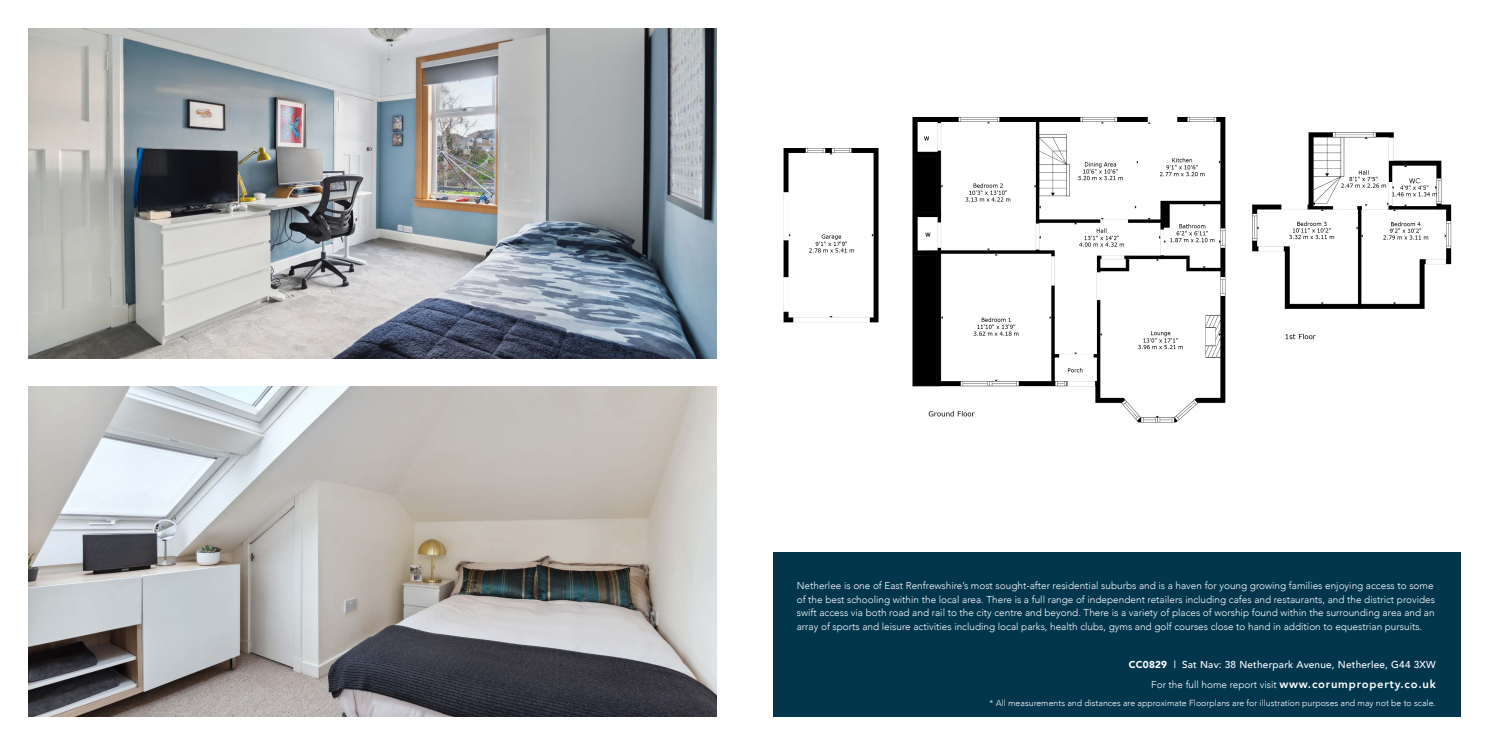
<style>
.page{position:relative;width:1489px;height:745px;background:#fff}
.page>*{position:absolute;margin:0;border:0;box-sizing:border-box;transform-origin:0 0}
.t1{font:300 10px/13.8px "Avenir";color:#fff}
.t2{font:500 10px/20px "Avenir";letter-spacing:.02em;color:#fff;text-align:right}
.t3{font:300 8.75px "Avenir";color:#fff}
.s1{font-weight:900}
.s2{font-weight:300}
.s3{font-weight:800;font-size:11.25px}
</style>
<div class="page">
<img style="left:28px;top:28px;width:688px;height:330px">
<img style="left:28px;top:386px;width:688px;height:330px">
<div style="left:772px;top:551px;width:688px;height:165px;background:#01364d"></div>
<img style="left:1252px;top:132px;width:200px;height:208px">
<img style="left:912px;top:117px;width:314px;height:306px">
<img style="left:783px;top:148px;width:96px;height:175px">
<p class="t1" style="left:796px;top:578px;width:639px">Netherlee is one of East Renfrewshire’s most sought-after residential suburbs and is a haven for young growing families enjoying access to some of the best schooling within the local area. There is a full range of independent retailers including cafes and restaurants, and the district provides swift access via both road and rail to the city centre and beyond. There is a variety of places of worship found within the surrounding area and an array of sports and leisure activities including local parks, health clubs, gyms and golf courses close to hand in addition to equestrian pursuits.</p>
<p class="t2" style="left:1128px;top:653px;width:308px"><span class="s1">CC0829</span> | Sat Nav: 38 Netherpark Avenue, Netherlee, G44 3XW<br><span class="s2">For the full home report visit</span> <span class="s3">www.corumproperty.co.uk</span></p>
<p class="t3" style="left:989px;top:697px;width:448px">* All measurements and distances are approximate Floorplans are for illustration purposes and may not be to scale.</p>
</div>
